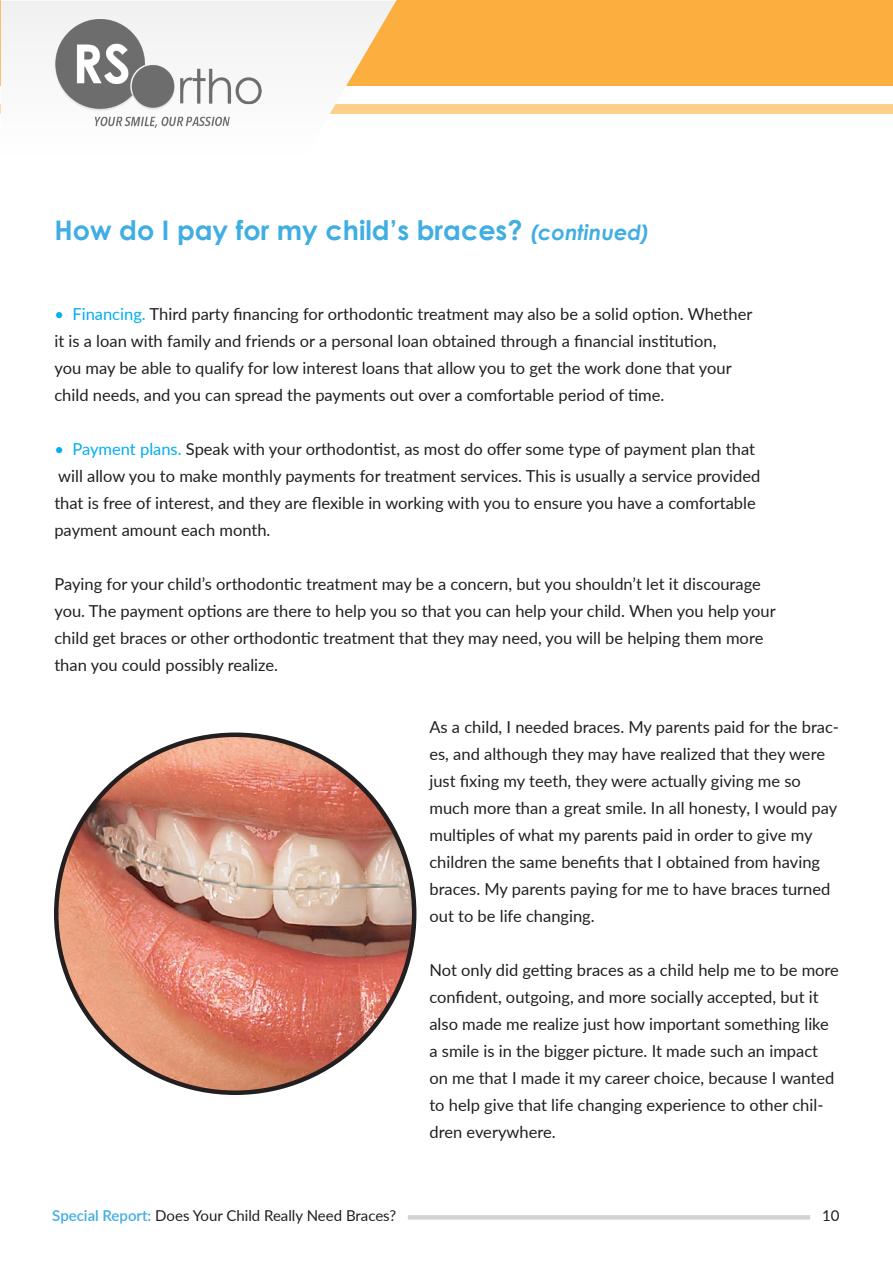
<style>
.page{position:relative;width:893px;height:1263px;background:#fff}
.page>*{position:absolute;margin:0;border:0;box-sizing:border-box;transform-origin:0 0}
.t1{font:700 27px "Century Gothic";color:#40aee3}
.t2{font:16.5px/27px "Lato";color:#231f20}
.t3{font:15px "Lato";color:#231f20}
.s1{font-style:italic;font-size:21px}
.s2{color:#00aeef}
.s3{font-weight:600;color:#40aee3}
</style>
<div class="page">
<div style="left:1px;top:0;width:892px;height:85px;background:#fcaf3f"></div>
<div style="left:1px;top:104px;width:892px;height:9px;background:#fdcf8b"></div>
<svg style="left:1px;top:1px;width:396px;height:113px"></svg>
<img style="left:54px;top:20px;width:207px;height:108px">
<hr style="left:408px;top:1215px;width:402px;height:4px;background:#d3d3d3">
<img style="left:56px;top:735px;width:358px;height:358px;border-radius:179px">
<p class="t1" style="left:54px;top:210px;width:596px">How do I pay for my child’s braces? <span class="s1">(continued)</span></p>
<p class="t2" style="left:54px;top:300px;width:699px"><span class="s2">• Financing.</span> Third party financing for orthodontic treatment may also be a solid option. Whether</p>
<p class="t2" style="left:54px;top:327px;width:663px">it is a loan with family and friends or a personal loan obtained through a financial institution,</p>
<p class="t2" style="left:54px;top:354px;width:679px">you may be able to qualify for low interest loans that allow you to get the work done that your</p>
<p class="t2" style="left:54px;top:381px;width:611px">child needs, and you can spread the payments out over a comfortable period of time.</p>
<p class="t2" style="left:54px;top:435px;width:702px"><span class="s2">• Payment plans.</span> Speak with your orthodontist, as most do offer some type of payment plan that</p>
<p class="t2" style="left:58px;top:462px;width:704px">will allow you to make monthly payments for treatment services. This is usually a service provided</p>
<p class="t2" style="left:54px;top:489px;width:703px">that is free of interest, and they are flexible in working with you to ensure you have a comfortable</p>
<p class="t2" style="left:54px;top:516px;width:218px">payment amount each month.</p>
<p class="t2" style="left:54px;top:570px;width:708px">Paying for your child’s orthodontic treatment may be a concern, but you shouldn’t let it discourage</p>
<p class="t2" style="left:54px;top:597px;width:723px">you. The payment options are there to help you so that you can help your child. When you help your</p>
<p class="t2" style="left:54px;top:624px;width:710px">child get braces or other orthodontic treatment that they may need, you will be helping them more</p>
<p class="t2" style="left:54px;top:651px;width:225px">than you could possibly realize.</p>
<p class="t2" style="left:429px;top:713px;width:411px">As a child, I needed braces. My parents paid for the brac&shy;es, and although they may have realized that they were just fixing my teeth, they were actually giving me so much more than a great smile. In all honesty, I would pay multiples of what my parents paid in order to give my children the same benefits that I obtained from having braces. My parents paying for me to have braces turned out to be life changing.</p>
<p class="t2" style="left:429px;top:956px;width:411px">Not only did getting braces as a child help me to be more</p>
<p class="t2" style="left:429px;top:983px;width:406px">confident, outgoing, and more socially accepted, but it also made me realize just how important something like a smile is in the bigger picture. It made such an impact on me that I made it my career choice, because I wanted to help give that life changing experience to other chil&shy;dren everywhere.</p>
<p class="t3" style="left:52px;top:1205px;width:345px"><span class="s3">Special Report:</span> Does Your Child Really Need Braces?</p>
<p class="t3" style="left:822px;top:1205px;width:19px">10</p>
</div>
